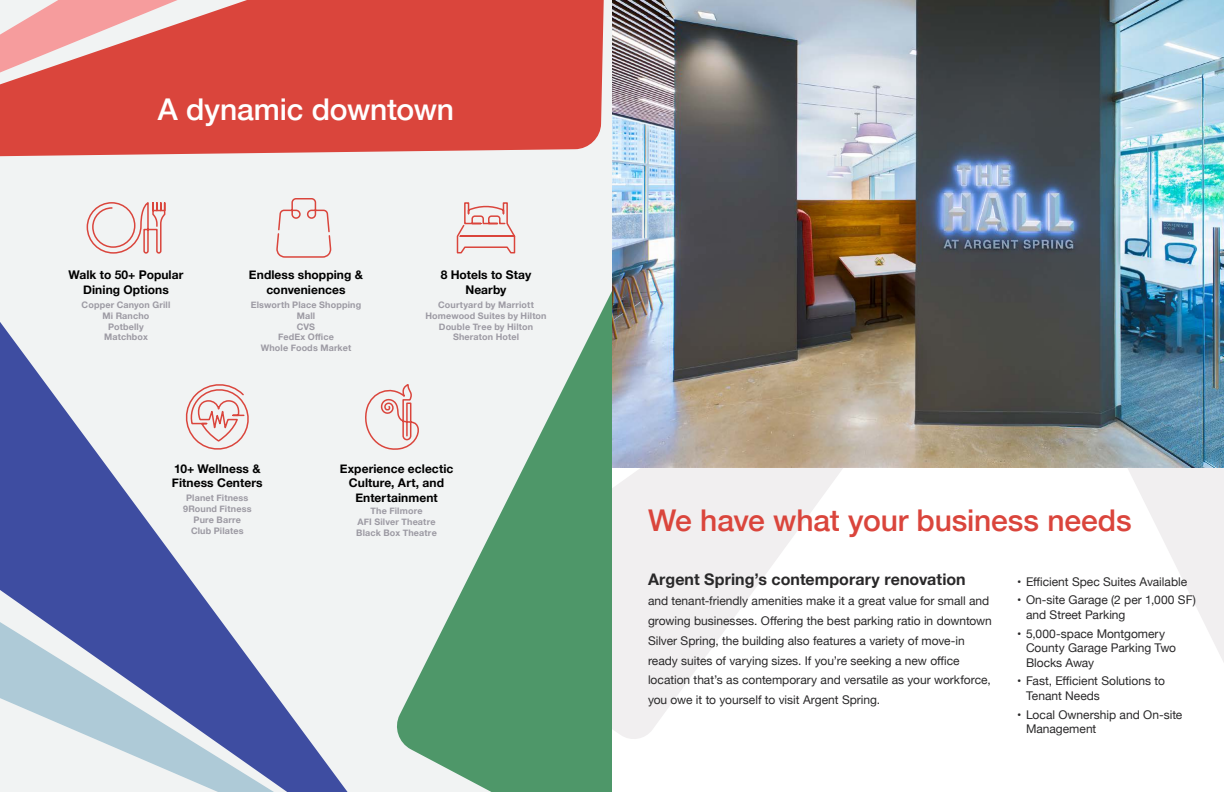
<style>
.page{position:relative;width:1224px;height:792px;background:#fff}
.page>*{position:absolute;margin:0;border:0;box-sizing:border-box;transform-origin:0 0}
.t1{font:500 30px "Helvetica Neue";letter-spacing:-.005em;color:#da453c}
.t2{font:500 30px "Helvetica Neue";letter-spacing:-.005em;color:#fff}
.t3{font:700 16px "Helvetica Neue";letter-spacing:.005em;color:#292829}
.t4{font:12px/19.9px "Helvetica Neue";color:#292829}
.t5{font:700 12px/14.4px "Helvetica Neue";letter-spacing:.005em;color:#000;text-align:center}
.t6{font:700 9px/10.8px "Helvetica Neue";letter-spacing:.015em;color:#9c9aa3;text-align:center}
</style>
<div class="page">
<div style="left:0;top:0;width:612px;height:792px;background:#f1f3f3"></div>
<svg style="left:0;top:322px;width:173px;height:233px"></svg>
<svg style="left:0;top:555px;width:348px;height:237px"></svg>
<svg style="left:0;top:0;width:604px;height:157px;background:#db5148"></svg>
<svg style="left:0;top:0;width:352px;height:155px;background:#df5e57"></svg>
<svg style="left:393px;top:24px;width:219px;height:768px"></svg>
<svg style="left:612px;top:468px;width:231px;height:271px;fill:#f1eff0"></svg>
<svg style="left:1128px;top:468px;width:96px;height:194px"></svg>
<img style="left:612px;top:0;width:612px;height:468px">
<svg style="left:86px;top:202px;width:80px;height:52px"></svg>
<svg style="left:365px;top:382px;width:55px;height:70px"></svg>
<svg style="left:456px;top:201px;width:61px;height:53px"></svg>
<svg style="left:185px;top:384px;width:64px;height:66px"></svg>
<svg style="left:276px;top:198px;width:56px;height:60px"></svg>
<h1 class="t2" style="left:158px;top:85px;width:298px">A dynamic downtown</h1>
<p class="t5" style="left:69px;top:268px;width:116px">Walk to 50+ Popular<br>Dining Options</p>
<p class="t6" style="left:82px;top:300px;width:90px">Copper Canyon Grill<br>Mi Rancho<br>Potbelly<br>Matchbox</p>
<p class="t5" style="left:249px;top:268px;width:116px">Endless shopping &amp; conveniences</p>
<p class="t5" style="left:441px;top:268px;width:92px">8 Hotels to Stay<br>Nearby</p>
<p class="t6" style="left:251px;top:300px;width:112px">Elsworth Place Shopping<br>Mall<br>CVS<br>FedEx Office<br>Whole Foods Market</p>
<p class="t6" style="left:425px;top:300px;width:123px">Courtyard by Marriott<br>Homewood Suites by Hilton<br>Double Tree by Hilton<br>Sheraton Hotel</p>
<p class="t5" style="left:172px;top:462px;width:92px;text-align:left">10+ Wellness &amp;<br>Fitness Centers</p>
<p class="t5" style="left:340px;top:462px;width:115px">Experience eclectic<br>Culture, Art, and<br>Entertainment</p>
<p class="t6" style="left:183px;top:493px;width:70px">Planet Fitness<br>9Round Fitness<br>Pure Barre<br>Club Pilates</p>
<p class="t6" style="left:356px;top:506px;width:82px">The Filmore<br>AFI Silver Theatre<br>Black Box Theatre</p>
<h1 class="t1" style="left:648px;top:496px;width:485px">We have what your business needs</h1>
<h2 class="t3" style="left:648px;top:567px;width:319px">Argent Spring’s contemporary renovation</h2>
<p class="t4" style="left:648px;top:591px;width:345px">and tenant-friendly amenities make it a great value for small and growing businesses. Offering the best parking ratio in downtown Silver Spring, the building also features a variety of move-in ready suites of varying sizes. If you’re seeking a new office location that’s as contemporary and versatile as your workforce, you owe it to yourself to visit Argent Spring.</p>
<p class="t4" style="left:1017px;top:572px;width:172px">• Efficient Spec Suites Available</p>
<p class="t4" style="left:1026px;top:594px;width:172px;line-height:14.4px;text-indent:-9px">• On-site Garage (2 per 1,000 SF) and Street Parking</p>
<p class="t4" style="left:1026px;top:627px;width:152px;line-height:14.4px;text-indent:-9px">• 5,000-space Montgomery<br>County Garage Parking Two<br>Blocks Away</p>
<p class="t4" style="left:1026px;top:675px;width:140px;line-height:14.4px;text-indent:-9px">• Fast, Efficient Solutions to<br>Tenant Needs</p>
<p class="t4" style="left:1026px;top:708px;width:158px;line-height:14.4px;text-indent:-9px">• Local Ownership and On-site<br>Management</p>
</div>
